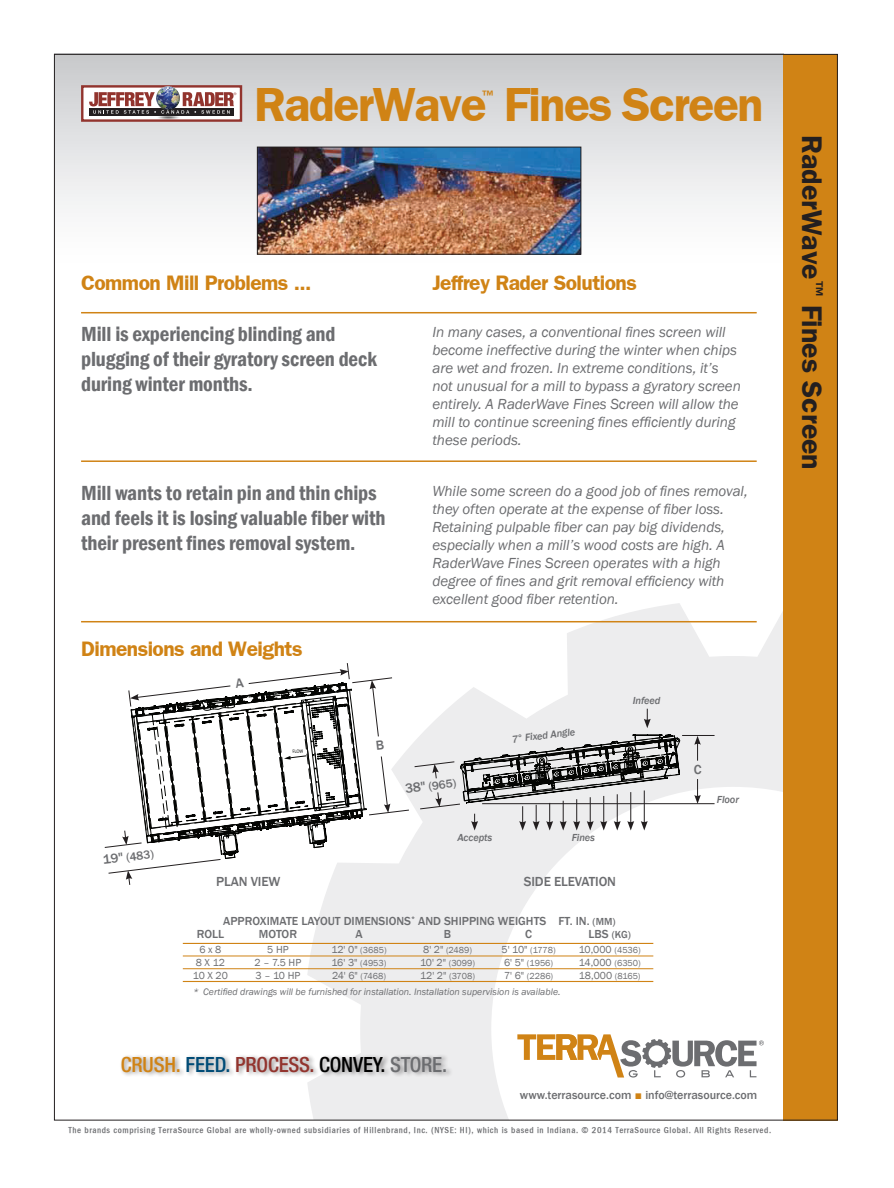
<style>
.page{position:relative;width:894px;height:1188px;background:#fff}
.page>*{position:absolute;margin:0;border:0;box-sizing:border-box;transform-origin:0 0}
.t1{font:48px "Franklin Gothic 01 Demi";letter-spacing:-.03em;color:#d08315}
.t2{font:28.5px "Franklin Gothic 01 Demi";color:#231f20}
.t3{font:600 condensed 21px/25.2px "Franklin Gothic";letter-spacing:-.005em;color:#6c6d70}
.t4{font:21px "Franklin Gothic 01 Demi";letter-spacing:-.025em;color:#d08315}
.t5{font:500 condensed 21px "Helvetica Neue";letter-spacing:-.01em;color:#92342e}
.t6{font:italic 15px/18px "Franklin Gothic";letter-spacing:-.005em;color:#6c6d70}
.t7{font:500 13.5px "Franklin Gothic";letter-spacing:-.01em;color:#6c6d70}
.t8{font:12.3px "Franklin Gothic 01 Demi";color:#d08315}
.t9{font:500 12px/13.5px "Franklin Gothic";color:#6c6d70}
.t10{font:500 12px "Franklin Gothic";color:#6d6e71}
.t11{font:10.5px "Franklin Gothic";color:#6c6d70}
.t12{font:italic 500 10.5px "Franklin Gothic";letter-spacing:-.01em;color:#6c6d70}
.t13{font:500 10.5px "Franklin Gothic";color:#6c6d70}
.t14{font:italic 9.75px "Franklin Gothic";color:#6c6d70}
.t15{font:9px "Franklin Gothic 02 Med Cnd";letter-spacing:.06em;color:#6c6d70}
.t16{font:9px "Franklin Gothic";color:#6c6d70}
.t17{font:4.8px "Myriad Pro";color:#040503;scale:.9 1}
.s1{font-size:13.5px}
.s2{font-size:10.5px}
.s3{font-size:12px}
.s4{font-size:9px}
.s5{color:#d08315}
.s6{color:#014c77}
.s7{color:#000}
.s8{color:#6c6d70}
</style>
<div class="page">
<svg style="left:307px;top:603px;width:476px;height:515px"></svg>
<div style="left:54px;top:54px;width:729px;height:216px;background:linear-gradient(to bottom,#c9cbcd,#fff)"></div>
<div style="left:783px;top:54px;width:54px;height:1066px;background:#d08315"></div>
<svg style="left:517px;top:1034px;width:246px;height:44px"></svg>
<div style="left:82px;top:86px;width:159px;height:35px;background:#fff"></div>
<img style="left:156px;top:115px;width:26px;height:4px">
<div style="left:81px;top:85px;width:161px;height:37px;border:2px solid #92342e"></div>
<div style="left:89px;top:108px;width:145px;height:7px;background:#231f20"></div>
<svg style="left:89px;top:92px;width:147px;height:22px"></svg>
<img style="left:156px;top:86px;width:24px;height:24px">
<div style="left:119px;top:1054px;width:334px;height:24px;background:#231f20;opacity:.5"></div>
<hr style="left:81px;top:312px;width:675px;height:1px;background:#d08315">
<hr style="left:81px;top:460px;width:675px;height:2px;background:#d08315">
<hr style="left:81px;top:621px;width:675px;height:1px;background:#d08315">
<img style="left:259px;top:149px;width:320px;height:104px">
<div style="left:257px;top:147px;width:324px;height:108px;border:1px solid #231f20"></div>
<hr style="left:183px;top:943px;width:470px;height:1px;background:#d08315">
<hr style="left:183px;top:956px;width:470px;height:1px;background:#d08315">
<hr style="left:183px;top:968px;width:470px;height:1px;background:#d08315">
<hr style="left:183px;top:981px;width:470px;height:1px;background:#d08315">
<hr style="left:482px;top:803px;width:232px;height:1px;background:#231f20">
<hr style="left:681px;top:735px;width:33px;height:1px;background:#231f20">
<svg style="left:694px;top:779px;width:6px;height:25px"></svg>
<svg style="left:694px;top:736px;width:6px;height:25px"></svg>
<svg style="left:104px;top:663px;width:582px;height:222px"></svg>
<h1 class="t1" style="left:254px;top:76px;width:510px">RaderWave Fines Screen</h1>
<p class="t8" style="left:481px;top:87px;width:14px">™</p>
<h3 class="t4" style="left:81px;top:270px;width:232px">Common Mill Problems ...</h3>
<h3 class="t4" style="left:432px;top:270px;width:206px">Jeffrey Rader Solutions</h3>
<h3 class="t3" style="left:81px;top:321px;width:297px">Mill is experiencing blinding and plugging of their gyratory screen deck during winter months.</h3>
<p class="t6" style="left:432px;top:323px;width:310px">In many cases, a conventional fines screen will become ineffective during the winter when chips are wet and frozen. In extreme conditions, it’s not unusual for a mill to bypass a gyratory screen entirely. A RaderWave Fines Screen will allow the mill to continue screening fines efficiently during these periods.</p>
<h3 class="t3" style="left:81px;top:480px;width:306px">Mill wants to retain pin and thin chips and feels it is losing valuable fiber with their present fines removal system.</h3>
<p class="t6" style="left:432px;top:482px;width:317px">While some screen do a good job of fines removal, they often operate at the expense of fiber loss.<br>Retaining pulpable fiber can pay big dividends, especially when a mill’s wood costs are high. A RaderWave Fines Screen operates with a high degree of fines and grit removal efficiency with excellent good fiber retention.</p>
<p class="t17" style="left:595px;top:598px;width:13px;rotate:-7deg">FLOW</p>
<h3 class="t4" style="left:81px;top:637px;width:223px">Dimensions and Weights</h3>
<p class="t9" style="left:102px;top:853px;width:53px;rotate:-7deg"><span class="s1">19"</span> (483)</p>
<p class="t17" style="left:292px;top:749px;width:13px;rotate:-7deg">FLOW</p>
<p class="t9" style="left:404px;top:783px;width:53px;rotate:-7deg"><span class="s1">38"</span> (965)</p>
<p class="t12" style="left:511px;top:733px;width:65px;rotate:-7deg">7° Fixed Angle</p>
<p class="t12" style="left:457px;top:831px;width:36px">Accepts</p>
<p class="t12" style="left:571px;top:831px;width:25px">Fines</p>
<p class="t7" style="left:216px;top:873px;width:66px">PLAN VIEW</p>
<p class="t7" style="left:523px;top:873px;width:94px">SIDE ELEVATION</p>
<p class="t12" style="left:632px;top:694px;width:29px">Infeed</p>
<p class="t9" style="left:197px;top:914px;width:420px;text-indent:26px">APPROXIMATE LAYOUT DIMENSIONS<sup>*</sup> AND SHIPPING WEIGHTS FT. IN. <span class="s2">(MM)<br></span>ROLL</p>
<p class="t9" style="left:259px;top:928px;width:40px">MOTOR</p>
<p class="t9" style="left:355px;top:928px;width:9px">A</p>
<p class="t9" style="left:444px;top:928px;width:9px">B</p>
<p class="t9" style="left:525px;top:928px;width:8px">C</p>
<p class="t13" style="left:588px;top:928px;width:44px"><span class="s3">LBS</span> (KG)</p>
<p class="t11" style="left:199px;top:943px;width:24px">6 x 8</p>
<p class="t11" style="left:267px;top:943px;width:23px">5 HP</p>
<p class="t16" style="left:331px;top:945px;width:57px"><span class="s2">12' 0"</span> (3685)</p>
<p class="t16" style="left:423px;top:945px;width:50px"><span class="s2">8' 2"</span> (2489)</p>
<p class="t16" style="left:501px;top:945px;width:56px"><span class="s2">5' 10"</span> (1778)</p>
<p class="t11" style="left:578px;top:943px;width:64px">10,000 <span class="s4">(4536)</span></p>
<p class="t11" style="left:196px;top:956px;width:31px">8 X 12</p>
<p class="t11" style="left:254px;top:956px;width:48px">2 – 7.5 HP</p>
<p class="t16" style="left:331px;top:957px;width:56px"><span class="s2">16' 3"</span> (4953)</p>
<p class="t16" style="left:420px;top:957px;width:56px"><span class="s2">10' 2"</span> (3099)</p>
<p class="t16" style="left:504px;top:957px;width:51px"><span class="s2">6' 5"</span> (1956)</p>
<p class="t11" style="left:578px;top:956px;width:64px">14,000 <span class="s4">(6350)</span></p>
<p class="t11" style="left:193px;top:969px;width:36px">10 X 20</p>
<p class="t11" style="left:255px;top:969px;width:46px">3 – 10 HP</p>
<p class="t16" style="left:332px;top:970px;width:55px"><span class="s2">24' 6"</span> (7468)</p>
<p class="t16" style="left:420px;top:970px;width:56px"><span class="s2">12' 2"</span> (3708)</p>
<p class="t16" style="left:504px;top:970px;width:51px"><span class="s2">7' 6"</span> (2286)</p>
<p class="t11" style="left:578px;top:969px;width:63px">18,000 <span class="s4">(8165)</span></p>
<p class="t14" style="left:193px;top:986px;width:369px">* Certified drawings will be furnished for installation. Installation supervision is available.</p>
<h3 class="t5" style="left:121px;top:1052px;width:328px"><span class="s5">CRUSH.</span> <span class="s6">FEED.</span> PROCESS. <span class="s7">CONVEY.</span> <span class="s8">STORE.</span></h3>
<p class="t7" style="left:693px;top:761px;width:9px">C</p>
<p class="t12" style="left:716px;top:793px;width:24px">Floor</p>
<p class="t10" style="left:519px;top:1087px;width:239px">www.terrasource.com <span class="s5">■</span> info@terrasource.com</p>
<p class="t15" style="left:68px;top:1124px;width:704px">The brands comprising TerraSource Global are wholly-owned subsidiaries of Hillenbrand, Inc. (NYSE: HI), which is based in Indiana. © 2014 TerraSource Global. All Rights Reserved.</p>
<h2 class="t2" style="left:828px;top:135px;width:336px;rotate:90deg">RaderWave<sup>™</sup> Fines Screen</h2>
</div>
